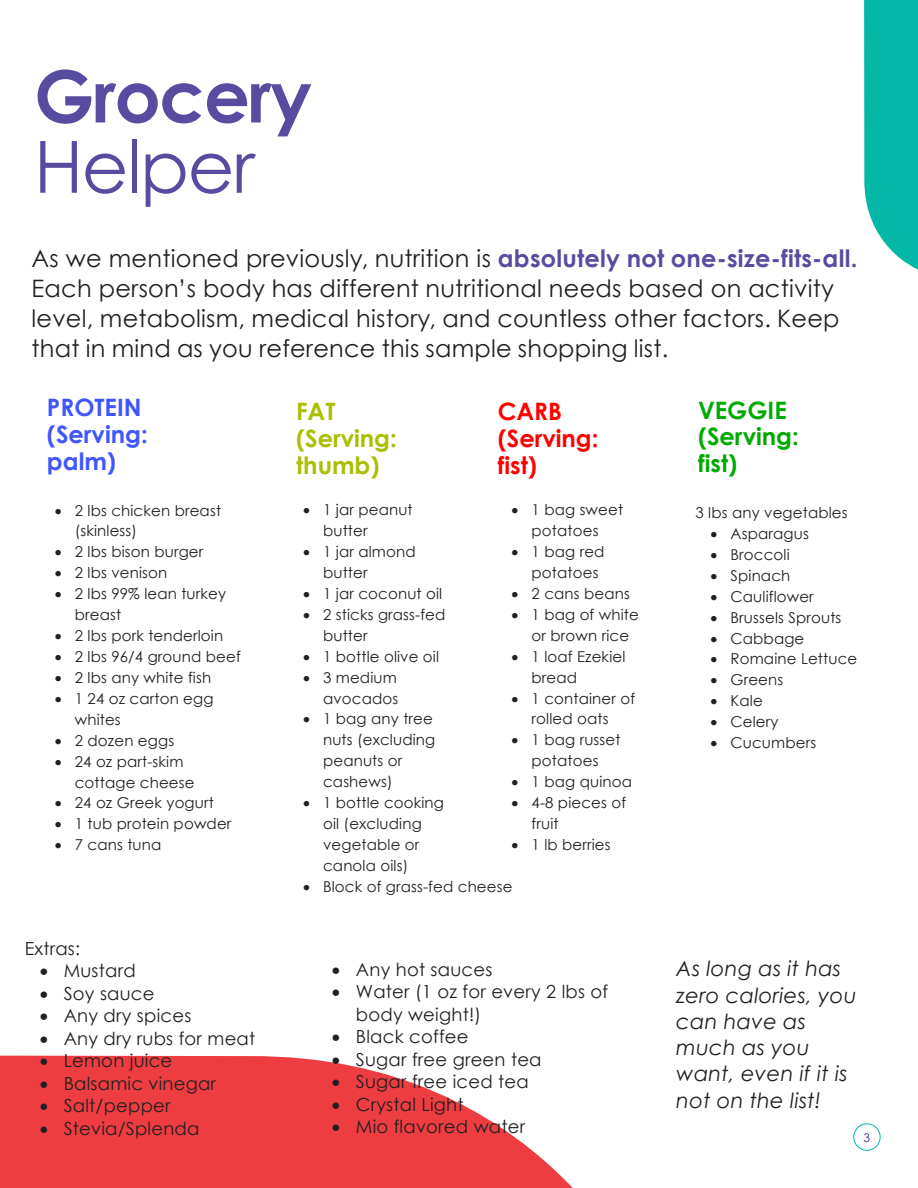
<style>
.page{position:relative;width:918px;height:1188px;background:#fff}
.page>*{position:absolute;margin:0;border:0;box-sizing:border-box;transform-origin:0 0}
.t1{font:700 72px/70.3px "Century Gothic";letter-spacing:-.02em;color:#574c9f}
.t2{font:24px/30px "Century Gothic";letter-spacing:.01em;color:#231f20}
.t3{font:700 24px/26.8px "Century Gothic";color:#4055ff}
.t4{font:700 24px/26.8px "Century Gothic";color:#0a0}
.t5{font:700 24px/26.8px "Century Gothic";color:#aabf00}
.t6{font:700 24px/26.8px "Century Gothic";color:#f00}
.t7{font:italic 21px/26.2px "Century Gothic";letter-spacing:.01em;color:#231f20}
.t8{font:18px/22.5px "Century Gothic";letter-spacing:.015em;color:#231f20}
.t9{font:15px/20.9px "Century Gothic";letter-spacing:.01em;color:#231f20}
.t10{font:12px "Century Gothic";color:#3b2e90}
.s1{font-weight:400}
.s2{font-weight:700;color:#574c9f}
</style>
<div class="page">
<div style="left:853px;top:1123px;width:28px;height:28px;border:1px solid #03b8a7;border-radius:50%"></div>
<svg style="left:864px;top:0;width:54px;height:270px;background:#1ebfb0"></svg>
<svg style="left:0;top:1055px;width:573px;height:133px;fill:#ee3d41"></svg>
<p class="t1" style="left:34px;top:58px;width:279px">Grocery<br><span class="s1">Helper</span></p>
<p class="t2" style="left:32px;top:242px;width:827px">As we mentioned previously, nutrition is <span class="s2">absolutely not one-size-fits-all.<br></span>Each person’s body has different nutritional needs based on activity level, metabolism, medical history, and countless other factors. Keep that in mind as you reference this sample shopping list.</p>
<p class="t3" style="left:47px;top:393px;width:102px">PROTEIN (Serving: palm)</p>
<p class="t9" style="left:75px;top:499px;width:148px;text-indent:-20px">• 2 lbs chicken breast (skinless)</p>
<p class="t9" style="left:55px;top:541px;width:150px">• 2 lbs bison burger</p>
<p class="t9" style="left:55px;top:562px;width:114px">• 2 lbs venison</p>
<p class="t9" style="left:75px;top:583px;width:153px;text-indent:-20px">• 2 lbs 99% lean turkey breast</p>
<p class="t9" style="left:55px;top:625px;width:170px">• 2 lbs pork tenderloin</p>
<p class="t9" style="left:55px;top:646px;width:188px">• 2 lbs 96/4 ground beef</p>
<p class="t9" style="left:55px;top:667px;width:158px">• 2 lbs any white fish</p>
<p class="t9" style="left:75px;top:688px;width:140px;text-indent:-20px">• 1 24 oz carton egg whites</p>
<p class="t9" style="left:55px;top:730px;width:121px">• 2 dozen eggs</p>
<p class="t9" style="left:75px;top:751px;width:121px;text-indent:-20px">• 24 oz part-skim cottage cheese</p>
<p class="t9" style="left:55px;top:792px;width:161px">• 24 oz Greek yogurt</p>
<p class="t9" style="left:55px;top:813px;width:178px">• 1 tub protein powder</p>
<p class="t9" style="left:55px;top:834px;width:108px">• 7 cans tuna</p>
<p class="t8" style="left:25px;top:937px;width:57px">Extras:</p>
<p class="t8" style="left:40px;top:959px;width:98px">• Mustard</p>
<p class="t8" style="left:40px;top:982px;width:116px">• Soy sauce</p>
<p class="t8" style="left:40px;top:1004px;width:153px">• Any dry spices</p>
<p class="t8" style="left:40px;top:1027px;width:217px">• Any dry rubs for meat</p>
<p class="t8" style="left:40px;top:1049px;width:134px">• Lemon juice</p>
<p class="t8" style="left:40px;top:1072px;width:178px">• Balsamic vinegar</p>
<p class="t8" style="left:40px;top:1094px;width:132px">• Salt/pepper</p>
<p class="t8" style="left:40px;top:1117px;width:161px">• Stevia/Splenda</p>
<h2 class="t5" style="left:296px;top:397px;width:102px">FAT (Serving: thumb)</h2>
<h2 class="t6" style="left:498px;top:397px;width:102px">CARB (Serving: fist)</h2>
<h2 class="t4" style="left:698px;top:395px;width:102px">VEGGIE (Serving: fist)</h2>
<p class="t9" style="left:512px;top:499px;width:113px;text-align:center">• 1 bag sweet potatoes</p>
<p class="t9" style="left:532px;top:541px;width:74px;text-indent:-20px">• 1 bag red potatoes</p>
<p class="t9" style="left:512px;top:583px;width:120px">• 2 cans beans</p>
<p class="t9" style="left:532px;top:604px;width:109px;text-indent:-20px">• 1 bag of white or brown rice</p>
<p class="t9" style="left:532px;top:646px;width:95px;text-indent:-20px">• 1 loaf Ezekiel bread</p>
<p class="t9" style="left:512px;top:687px;width:125px;text-align:center">• 1 container of rolled oats</p>
<p class="t9" style="left:512px;top:729px;width:110px;text-align:center">• 1 bag russet potatoes</p>
<p class="t9" style="left:512px;top:771px;width:122px">• 1 bag quinoa</p>
<p class="t9" style="left:532px;top:792px;width:96px;text-indent:-20px">• 4-8 pieces of fruit</p>
<p class="t9" style="left:512px;top:834px;width:101px">• 1 lb berries</p>
<p class="t9" style="left:323px;top:499px;width:91px;text-indent:-20px">• 1 jar peanut butter</p>
<p class="t9" style="left:323px;top:541px;width:94px;text-indent:-20px">• 1 jar almond butter</p>
<p class="t9" style="left:303px;top:583px;width:141px">• 1 jar coconut oil</p>
<p class="t9" style="left:323px;top:604px;width:124px;text-indent:-20px">• 2 sticks grass-fed butter</p>
<p class="t9" style="left:303px;top:646px;width:138px">• 1 bottle olive oil</p>
<p class="t9" style="left:303px;top:667px;width:97px;text-align:right">• 3 medium avocados</p>
<p class="t9" style="left:323px;top:708px;width:114px;text-indent:-20px">• 1 bag any tree nuts (excluding peanuts or cashews)</p>
<p class="t9" style="left:323px;top:792px;width:122px;text-indent:-20px">• 1 bottle cooking oil (excluding vegetable or canola oils)</p>
<p class="t9" style="left:303px;top:876px;width:211px">• Block of grass-fed cheese</p>
<p class="t9" style="left:696px;top:502px;width:154px">3 lbs any vegetables</p>
<p class="t9" style="left:711px;top:523px;width:100px">• Asparagus</p>
<p class="t9" style="left:711px;top:544px;width:81px">• Broccoli</p>
<p class="t9" style="left:711px;top:565px;width:81px">• Spinach</p>
<p class="t9" style="left:711px;top:586px;width:105px">• Cauliflower</p>
<p class="t9" style="left:711px;top:607px;width:132px">• Brussels Sprouts</p>
<p class="t9" style="left:711px;top:627px;width:95px">• Cabbage</p>
<p class="t9" style="left:711px;top:648px;width:148px">• Romaine Lettuce</p>
<p class="t9" style="left:711px;top:669px;width:74px">• Greens</p>
<p class="t9" style="left:711px;top:690px;width:54px">• Kale</p>
<p class="t9" style="left:711px;top:711px;width:69px">• Celery</p>
<p class="t9" style="left:711px;top:732px;width:107px">• Cucumbers</p>
<p class="t8" style="left:332px;top:958px;width:162px">• Any hot sauces</p>
<p class="t8" style="left:356px;top:980px;width:254px;text-indent:-24px">• Water (1 oz for every 2 lbs of body weight!)</p>
<p class="t8" style="left:332px;top:1025px;width:138px">• Black coffee</p>
<p class="t8" style="left:332px;top:1048px;width:211px">• Sugar free green tea</p>
<p class="t8" style="left:332px;top:1070px;width:198px">• Sugar free iced tea</p>
<p class="t8" style="left:332px;top:1093px;width:133px">• Crystal Light</p>
<p class="t8" style="left:332px;top:1115px;width:195px">• Mio flavored water</p>
<h3 class="t7" style="left:676px;top:955px;width:182px">As long as it has zero calories, you can have as much as you want, even if it is not on the list!</h3>
<p class="t10" style="left:864px;top:1129px;width:8px">3</p>
</div>
